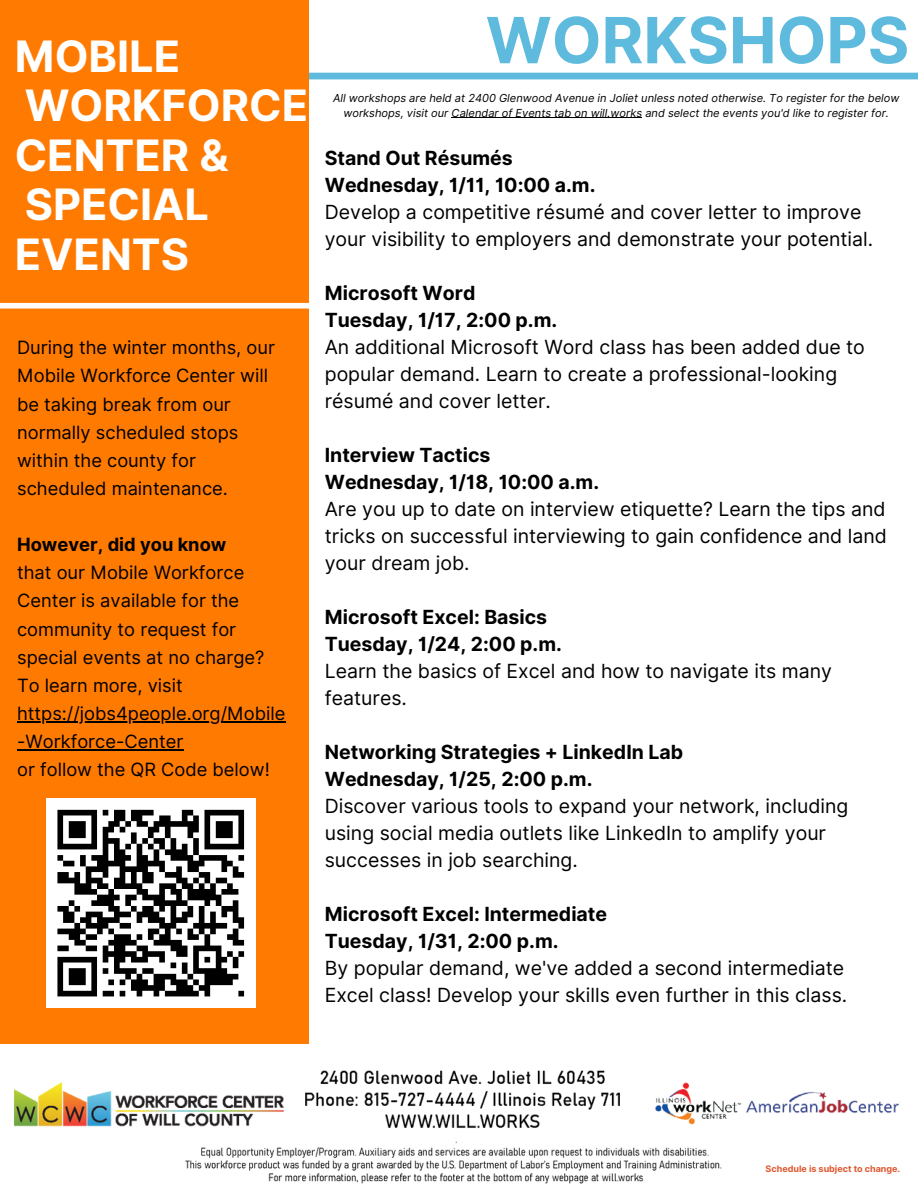
<style>
.page{position:relative;width:918px;height:1188px;background:#fff}
.page>*{position:absolute;margin:0;border:0;box-sizing:border-box;transform-origin:0 0}
.t1{font:700 63.75px "Inter";color:#5ebbdd}
.t2{font:700 43.35px/49.5px "Inter";color:#fff}
.t3{font:19.5px/27px "Inter";color:#000}
.t4{font:700 19.5px/27px "Inter";color:#000}
.t5{font:18.3px/28.2px "Inter";color:#000}
.t6{font:700 18.3px "Inter";color:#000}
.t7{font:italic 11.1px/14.7px "Inter";color:#000;text-align:center}
.t8{font:700 9px "Inter";color:#e0582f}
</style>
<div class="page">
<div style="left:287px;top:73px;width:631px;height:6px;background:#5ebbdd"></div>
<div style="left:0;top:0;width:308px;height:1044px;background:#ff7a00"></div>
<img style="left:14px;top:1070px;width:887px;height:114px">
<div style="left:0;top:303px;width:321px;height:6px;background:#fdfdfd"></div>
<div style="left:46px;top:799px;width:209px;height:209px;background:#fff"></div>
<svg style="left:57px;top:809px;width:188px;height:188px"></svg>
<hr style="left:452px;top:117px;width:190px;height:1px;background:#000">
<hr style="left:17px;top:721px;width:269px;height:1px;background:#000">
<hr style="left:17px;top:749px;width:166px;height:1px;background:#000">
<h2 class="t2" style="left:15px;top:31px;width:295px">MOBILE<br>WORKFORCE<br>CENTER &amp;<br>SPECIAL<br>EVENTS</h2>
<p class="t5" style="left:17px;top:334px;width:259px">During the winter months, our<br>Mobile Workforce Center will be taking break from our normally scheduled stops within the county for scheduled maintenance.</p>
<p class="t6" style="left:17px;top:534px;width:211px">However, did you know</p>
<p class="t5" style="left:17px;top:559px;width:270px">that our Mobile Workforce<br>Center is available for the community to request for special events at no charge?<br>To learn more, visit https://jobs4people.org/Mobile -Workforce-Center<br>or follow the QR Code below!</p>
<h1 class="t1" style="left:486px;top:2px;width:425px">WORKSHOPS</h1>
<p class="t7" style="left:333px;top:90px;width:568px">All workshops are held at 2400 Glenwood Avenue in Joliet unless noted otherwise. To register for the below workshops, visit our Calendar of Events tab on will.works and select the events you'd like to register for.</p>
<p class="t4" style="left:325px;top:144px;width:272px">Stand Out Résumés<br>Wednesday, 1/11, 10:00 a.m.</p>
<p class="t3" style="left:325px;top:198px;width:550px">Develop a competitive résumé and cover letter to improve your visibility to employers and demonstrate your potential.</p>
<p class="t4" style="left:325px;top:279px;width:234px">Microsoft Word<br>Tuesday, 1/17, 2:00 p.m.</p>
<p class="t3" style="left:325px;top:333px;width:542px">An additional Microsoft Word class has been added due to popular demand. Learn to create a professional-looking résumé and cover letter.</p>
<p class="t4" style="left:325px;top:441px;width:276px">Interview Tactics<br>Wednesday, 1/18, 10:00 a.m.</p>
<p class="t3" style="left:325px;top:495px;width:564px;text-align:justify">Are you up to date on interview etiquette? Learn the tips and tricks on successful interviewing to gain confidence and land your dream job.</p>
<p class="t4" style="left:325px;top:603px;width:239px">Microsoft Excel: Basics<br>Tuesday, 1/24, 2:00 p.m.</p>
<p class="t3" style="left:325px;top:657px;width:509px">Learn the basics of Excel and how to navigate its many features.</p>
<p class="t4" style="left:325px;top:738px;width:360px">Networking Strategies + LinkedIn Lab<br>Wednesday, 1/25, 2:00 p.m.</p>
<p class="t3" style="left:325px;top:792px;width:525px">Discover various tools to expand your network, including using social media outlets like LinkedIn to amplify your successes in job searching.</p>
<p class="t4" style="left:325px;top:900px;width:284px">Microsoft Excel: Intermediate<br>Tuesday, 1/31, 2:00 p.m.</p>
<p class="t3" style="left:325px;top:954px;width:524px">By popular demand, we've added a second intermediate<br>Excel class! Develop your skills even further in this class.</p>
<p class="t8" style="left:766px;top:1163px;width:136px">Schedule is subject to change.</p>
</div>
